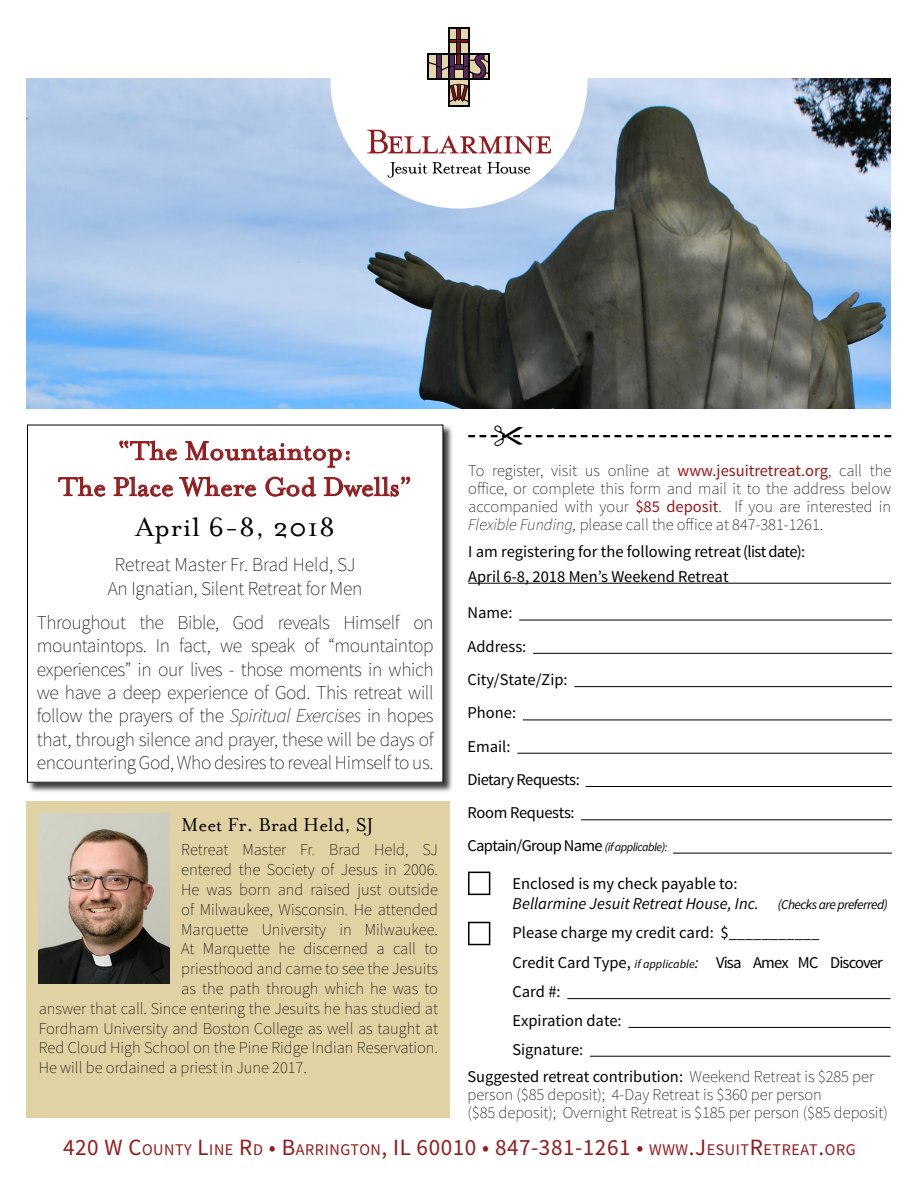
<style>
.page{position:relative;width:918px;height:1188px;background:#fff}
.page>*{position:absolute;margin:0;border:0;box-sizing:border-box;transform-origin:0 0}
.t1{font:30px "Mrs Eaves Roman";color:#931a1d}
.t2{font:30px "Mrs Eaves Roman";letter-spacing:.02em;color:#000}
.t3{font:23.25px "Source Sans Pro";letter-spacing:.025em;color:#931a1d}
.t4{font:21px "Mrs Eaves Roman";color:#000}
.t5{font:200 19.5px/23.4px "Source Sans Pro";letter-spacing:-.02em;color:#000;text-align:justify}
.t6{font:200 19.5px "Source Sans Pro";color:#000}
.t7{font:200 16.5px/18px "Source Sans Pro";color:#000;text-align:justify}
.t8{font:16.5px "Source Sans Pro";color:#000}
.t9{font:italic 16.5px "Source Sans Pro";color:#000}
.t10{font:16.5px "Source Sans Pro";letter-spacing:-.05em;color:#000}
.t11{font:16.5px "Source Sans Pro";letter-spacing:-.04em;color:#000}
.t12{font:16.5px "Source Sans Pro";letter-spacing:-.03em;color:#000}
.t13{font:16.5px "Source Sans Pro";letter-spacing:-.02em;color:#000}
.s1{font-style:italic}
.s2{font-weight:400;color:#931a1d}
.s3{font-style:italic;font-size:12px}
.s4{font-size:13.5px}
.s5{font-weight:400}
.s6{font-size:16.35px}
</style>
<div class="page">
<div style="left:27px;top:425px;width:426px;height:368px;background:#000;opacity:.75"></div>
<div style="left:28px;top:425px;width:415px;height:357px;background:#fff"></div>
<svg style="left:120px;top:441px;width:57px;height:19px"></svg>
<svg style="left:186px;top:442px;width:163px;height:25px"></svg>
<svg style="left:59px;top:477px;width:46px;height:19px"></svg>
<svg style="left:114px;top:477px;width:59px;height:19px"></svg>
<svg style="left:179px;top:477px;width:77px;height:19px"></svg>
<svg style="left:266px;top:477px;width:50px;height:19px"></svg>
<svg style="left:324px;top:477px;width:86px;height:19px"></svg>
<div style="left:27px;top:802px;width:423px;height:316px;background:#e1d2a4"></div>
<img style="left:39px;top:814px;width:130px;height:169px">
<img style="left:27px;top:78px;width:864px;height:330px">
<svg style="left:330px;top:53px;width:258px;height:156px"></svg>
<hr style="left:449px;top:27px;width:20px;height:2px;background:#000">
<hr style="left:448px;top:27px;width:1px;height:80px;background:#000">
<hr style="left:468px;top:27px;width:2px;height:80px;background:#000">
<hr style="left:488px;top:53px;width:2px;height:27px;background:#000">
<svg style="left:428px;top:53px;width:61px;height:50px"></svg>
<svg style="left:429px;top:54px;width:60px;height:25px"></svg>
<svg style="left:449px;top:29px;width:20px;height:25px"></svg>
<svg style="left:449px;top:80px;width:20px;height:27px"></svg>
<svg style="left:367px;top:130px;width:184px;height:24px"></svg>
<svg style="left:387px;top:162px;width:143px;height:16px"></svg>
<hr style="left:468px;top:583px;width:423px;height:1px;background:#000">
<div style="left:468px;top:872px;width:22px;height:23px;border:2px solid #000"></div>
<div style="left:468px;top:922px;width:22px;height:23px;border:2px solid #000"></div>
<hr style="left:567px;top:998px;width:324px;height:1px;background:#000">
<hr style="left:628px;top:1027px;width:263px;height:1px;background:#000">
<hr style="left:590px;top:1056px;width:301px;height:1px;background:#000">
<hr style="left:519px;top:620px;width:373px;height:1px;background:#000">
<hr style="left:533px;top:653px;width:359px;height:1px;background:#000">
<hr style="left:574px;top:686px;width:318px;height:1px;background:#000">
<hr style="left:523px;top:720px;width:369px;height:1px;background:#000">
<hr style="left:517px;top:753px;width:375px;height:1px;background:#000">
<hr style="left:586px;top:786px;width:306px;height:1px;background:#000">
<hr style="left:581px;top:819px;width:311px;height:1px;background:#000">
<hr style="left:673px;top:853px;width:219px;height:1px;background:#000">
<svg style="left:468px;top:435px;width:423px;height:3px"></svg>
<p class="t1" style="left:118px;top:434px;width:237px">“The Mountaintop:</p>
<p class="t1" style="left:58px;top:470px;width:355px">The Place Where God Dwells”</p>
<p class="t2" style="left:135px;top:511px;width:201px">April 6-8, 2018</p>
<p class="t6" style="left:115px;top:553px;width:242px">Retreat Master Fr. Brad Held, SJ</p>
<p class="t5" style="left:108px;top:577px;width:256px">An Ignatian, Silent Retreat for Men</p>
<p class="t5" style="left:37px;top:611px;width:398px">Throughout the Bible, God reveals Himself on mountaintops. In fact, we speak of “mountaintop experiences” in our lives - those moments in which we have a deep experience of God. This retreat will follow the prayers of the <span class="s1">Spiritual Exercises</span> in hopes that, through silence and prayer, these will be days of encountering God, Who desires to reveal Himself to us.</p>
<p class="t4" style="left:181px;top:814px;width:194px">Meet Fr. Brad Held, SJ</p>
<p class="t7" style="left:181px;top:841px;width:258px">Retreat Master Fr. Brad Held, SJ</p>
<p class="t7" style="left:181px;top:861px;width:258px">entered the Society of Jesus in 2006.</p>
<p class="t7" style="left:181px;top:881px;width:258px">He was born and raised just outside</p>
<p class="t7" style="left:181px;top:900px;width:258px">of Milwaukee, Wisconsin. He attended</p>
<p class="t7" style="left:181px;top:920px;width:258px">Marquette University in Milwaukee.</p>
<p class="t7" style="left:181px;top:940px;width:258px">At Marquette he discerned a call to</p>
<p class="t7" style="left:181px;top:960px;width:258px">priesthood and came to see the Jesuits</p>
<p class="t7" style="left:181px;top:980px;width:258px">as the path through which he was to</p>
<p class="t7" style="left:39px;top:999px;width:401px">answer that call. Since entering the Jesuits he has studied at</p>
<p class="t7" style="left:39px;top:1019px;width:401px">Fordham University and Boston College as well as taught at</p>
<p class="t7" style="left:39px;top:1039px;width:401px">Red Cloud High School on the Pine Ridge Indian Reservation.</p>
<p class="t7" style="left:39px;top:1059px;width:270px">He will be ordained a priest in June 2017.</p>
<p class="t7" style="left:468px;top:461px;width:425px">To register, visit us online at <span class="s2">www.jesuitretreat.org</span>, call the office, or complete this form and mail it to the address below accompanied with your <span class="s2">$85 deposit</span>. If you are interested in <span class="s1">Flexible Funding,</span> please call the office at 847-381-1261.</p>
<p class="t8" style="left:468px;top:542px;width:339px">I am registering for the following retreat (list date):</p>
<p class="t8" style="left:468px;top:566px;width:262px">April 6-8, 2018 Men’s Weekend Retreat</p>
<p class="t8" style="left:468px;top:603px;width:47px">Name:</p>
<p class="t8" style="left:468px;top:636px;width:60px">Address:</p>
<p class="t8" style="left:468px;top:669px;width:102px">City/State/Zip:</p>
<p class="t8" style="left:468px;top:703px;width:50px">Phone:</p>
<p class="t8" style="left:468px;top:736px;width:45px">Email:</p>
<p class="t12" style="left:468px;top:769px;width:114px">Dietary Requests:</p>
<p class="t13" style="left:468px;top:802px;width:109px">Room Requests:</p>
<p class="t11" style="left:468px;top:836px;width:202px">Captain/Group Name <span class="s3">(if applicable):</span></p>
<p class="t8" style="left:513px;top:873px;width:227px">Enclosed is my check payable to:</p>
<p class="t9" style="left:513px;top:893px;width:377px">Bellarmine Jesuit Retreat House, Inc. <span class="s4">(Checks are preferred)</span></p>
<p class="t8" style="left:513px;top:922px;width:308px">Please charge my credit card: $___________</p>
<p class="t10" style="left:513px;top:952px;width:372px">Credit Card Type, <span class="s3">if applicable</span><span class="s1">:</span> Visa Amex MC Discover</p>
<p class="t8" style="left:513px;top:981px;width:50px">Card #:</p>
<p class="t8" style="left:513px;top:1010px;width:111px">Expiration date:</p>
<p class="t8" style="left:513px;top:1039px;width:72px">Signature:</p>
<p class="t7" style="left:468px;top:1068px;width:422px;text-align:left"><span class="s5">Suggested retreat contribution:</span> Weekend Retreat is $285 per person ($85 deposit); 4-Day Retreat is $360 per person<br>($85 deposit); Overnight Retreat is $185 per person ($85 deposit)</p>
<p class="t3" style="left:63px;top:1133px;width:794px">420 W C<span class="s6">OUNTY</span> L<span class="s6">INE</span> R<span class="s6">D</span> • B<span class="s6">ARRINGTON</span>, I L 60010 • 847-381-1261 • <span class="s6">WWW</span>.J<span class="s6">ESUIT</span>R<span class="s6">ETREAT</span>.<span class="s6">ORG</span></p>
</div>
